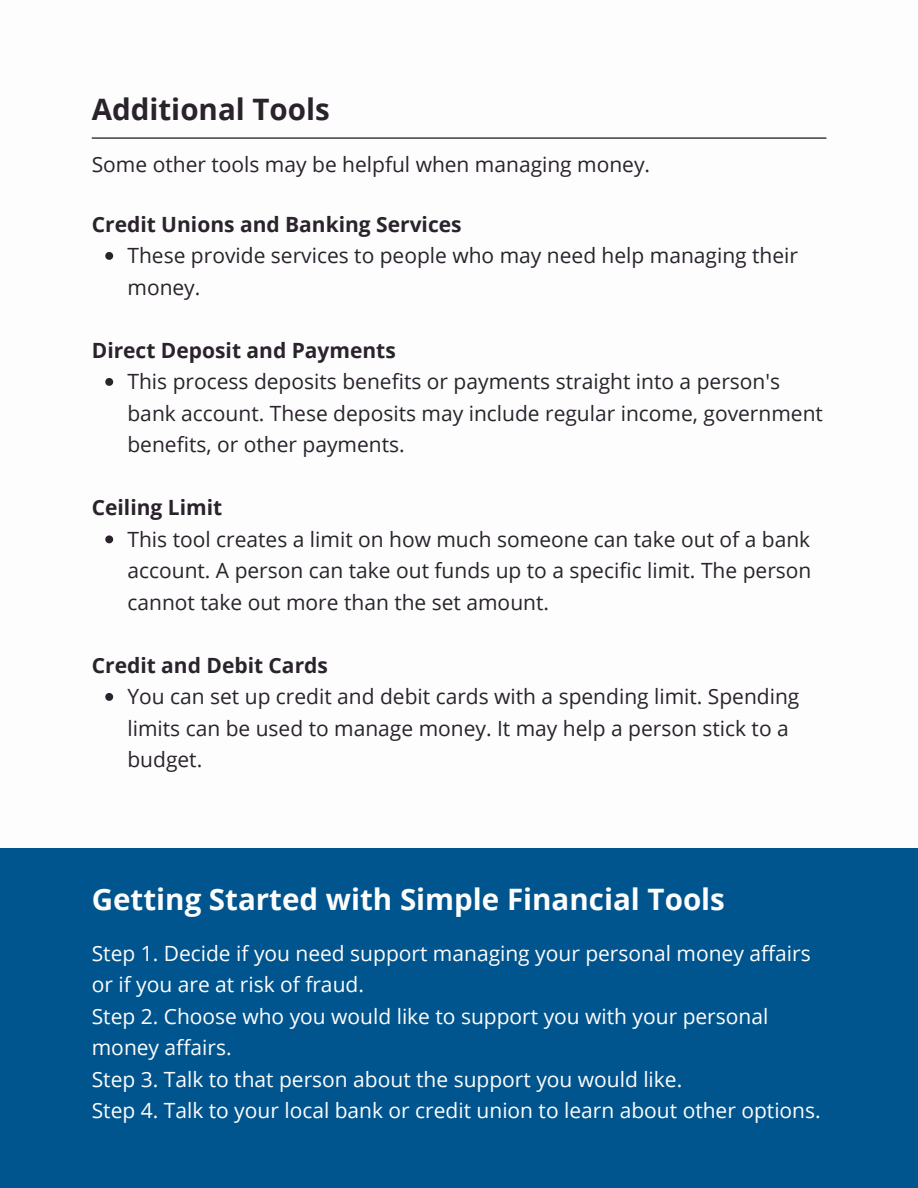
<style>
.page{position:relative;width:918px;height:1188px;background:#fff}
.page>*{position:absolute;margin:0;border:0;box-sizing:border-box;transform-origin:0 0}
.t1{font:700 29.55px "Open Sans";color:#fdfdfd}
.t2{font:700 29.55px "Open Sans";color:#2a232c}
.t3{font:21px/31.5px "Open Sans";color:#2a232c}
.t4{font:21px/31.5px "Open Sans";color:#fdfdfd}
.t5{font:700 21px "Open Sans";color:#2a232c}
</style>
<div class="page">
<div style="left:0;top:848px;width:918px;height:340px;background:#00558e"></div>
<svg style="left:105px;top:252px;width:8px;height:8px"></svg>
<svg style="left:105px;top:378px;width:8px;height:8px"></svg>
<svg style="left:105px;top:535px;width:8px;height:8px"></svg>
<svg style="left:105px;top:693px;width:8px;height:8px"></svg>
<hr style="left:92px;top:138px;width:734px;height:1px;background:#000">
<h1 class="t2" style="left:92px;top:89px;width:240px">Additional Tools</h1>
<p class="t3" style="left:92px;top:148px;width:560px">Some other tools may be helpful when managing money.</p>
<p class="t5" style="left:92px;top:209px;width:371px">Credit Unions and Banking Services</p>
<p class="t3" style="left:127px;top:239px;width:672px">These provide services to people who may need help managing their money.</p>
<p class="t5" style="left:92px;top:335px;width:306px">Direct Deposit and Payments</p>
<p class="t3" style="left:127px;top:365px;width:697px">This process deposits benefits or payments straight into a person's bank account. These deposits may include regular income, government benefits, or other payments.</p>
<p class="t5" style="left:92px;top:493px;width:132px">Ceiling Limit</p>
<p class="t3" style="left:127px;top:523px;width:685px;text-align:justify">This tool creates a limit on how much someone can take out of a bank account. A person can take out funds up to a specific limit. The person cannot take out more than the set amount.</p>
<p class="t5" style="left:92px;top:650px;width:238px">Credit and Debit Cards</p>
<p class="t3" style="left:127px;top:680px;width:673px">You can set up credit and debit cards with a spending limit. Spending limits can be used to manage money. It may help a person stick to a budget.</p>
<h1 class="t1" style="left:92px;top:879px;width:635px">Getting Started with Simple Financial Tools</h1>
<p class="t4" style="left:92px;top:937px;width:730px">Step 1. Decide if you need support managing your personal money affairs or if you are at risk of fraud.<br>Step 2. Choose who you would like to support you with your personal money affairs.<br>Step 3. Talk to that person about the support you would like.<br>Step 4. Talk to your local bank or credit union to learn about other options.</p>
</div>
